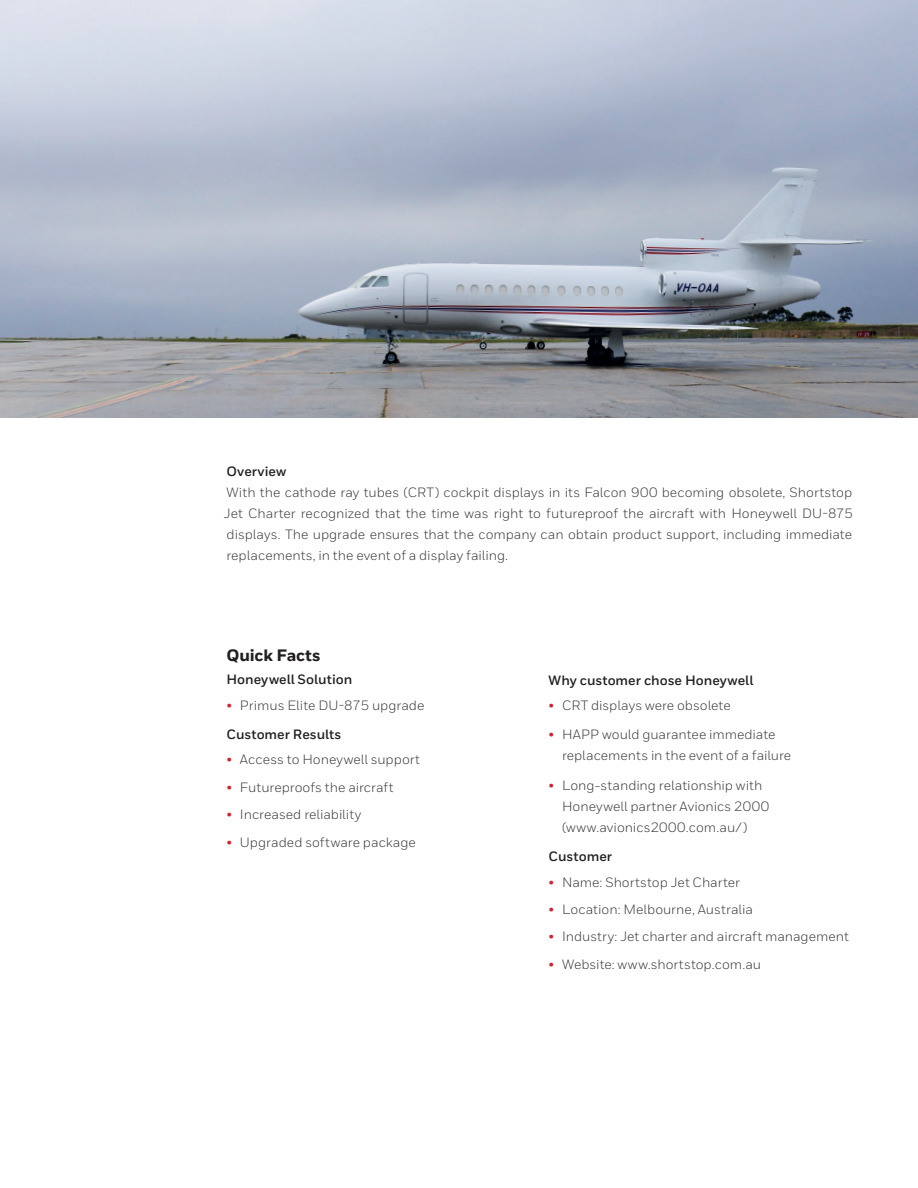
<style>
.page{position:relative;width:918px;height:1188px;background:#fff}
.page>*{position:absolute;margin:0;border:0;box-sizing:border-box;transform-origin:0 0}
.Heading__11_15__Red{font:800 16.5px "Honeywell Sans";letter-spacing:-.01em;color:#231f20}
.Body__9_14_pt{font:13.5px/21px "Honeywell Sans";color:#3e3e3f}
.Body__9_14_pt-2{font:700 13.5px "Honeywell Sans";color:#231f20}
.s1{color:#dc1f2e}
</style>
<div class="page">
<img style="left:0;top:0;width:918px;height:418px">
<p class="Body__9_14_pt-2" style="left:226px;top:463px;width:61px">Overview</p>
<p class="Body__9_14_pt" style="left:224px;top:481px;width:630px;text-align:justify">With the cathode ray tubes (CRT) cockpit displays in its Falcon 900 becoming obsolete, Shortstop Jet Charter recognized that the time was right to futureproof the aircraft with Honeywell DU-875 displays. The upgrade ensures that the company can obtain product support, including immediate replacements, in the event of a display failing.</p>
<p class="Heading__11_15__Red" style="left:226px;top:645px;width:96px">Quick Facts</p>
<p class="Body__9_14_pt-2" style="left:226px;top:672px;width:127px">Honeywell Solution</p>
<p class="Body__9_14_pt" style="left:226px;top:695px;width:199px"><span class="s1">•</span> Primus Elite DU-875 upgrade</p>
<p class="Body__9_14_pt-2" style="left:226px;top:726px;width:116px">Customer Results</p>
<p class="Body__9_14_pt" style="left:226px;top:749px;width:195px"><span class="s1">•</span> Access to Honeywell support</p>
<p class="Body__9_14_pt" style="left:226px;top:777px;width:169px"><span class="s1">•</span> Futureproofs the aircraft</p>
<p class="Body__9_14_pt" style="left:226px;top:804px;width:136px"><span class="s1">•</span> Increased reliability</p>
<p class="Body__9_14_pt" style="left:226px;top:831px;width:191px"><span class="s1">•</span> Upgraded software package</p>
<p class="Body__9_14_pt-2" style="left:548px;top:672px;width:206px">Why customer chose Honeywell</p>
<p class="Body__9_14_pt" style="left:549px;top:695px;width:184px"><span class="s1">•</span> CRT displays were obsolete</p>
<p class="Body__9_14_pt" style="left:562px;top:724px;width:231px;text-indent:-14px"><span class="s1">•</span> HAPP would guarantee immediate replacements in the event of a failure</p>
<p class="Body__9_14_pt" style="left:562px;top:775px;width:209px;text-indent:-14px"><span class="s1">•</span> Long-standing relationship with<br>Honeywell partner Avionics 2000 (www.avionics2000.com.au/)</p>
<p class="Body__9_14_pt-2" style="left:548px;top:849px;width:65px">Customer</p>
<p class="Body__9_14_pt" style="left:549px;top:872px;width:193px"><span class="s1">•</span> Name: Shortstop Jet Charter</p>
<p class="Body__9_14_pt" style="left:549px;top:899px;width:206px"><span class="s1">•</span> Location: Melbourne, Australia</p>
<p class="Body__9_14_pt" style="left:549px;top:926px;width:302px"><span class="s1">•</span> Industry: Jet charter and aircraft management</p>
<p class="Body__9_14_pt" style="left:549px;top:954px;width:214px"><span class="s1">•</span> Website: www.shortstop.com.au</p>
</div>
